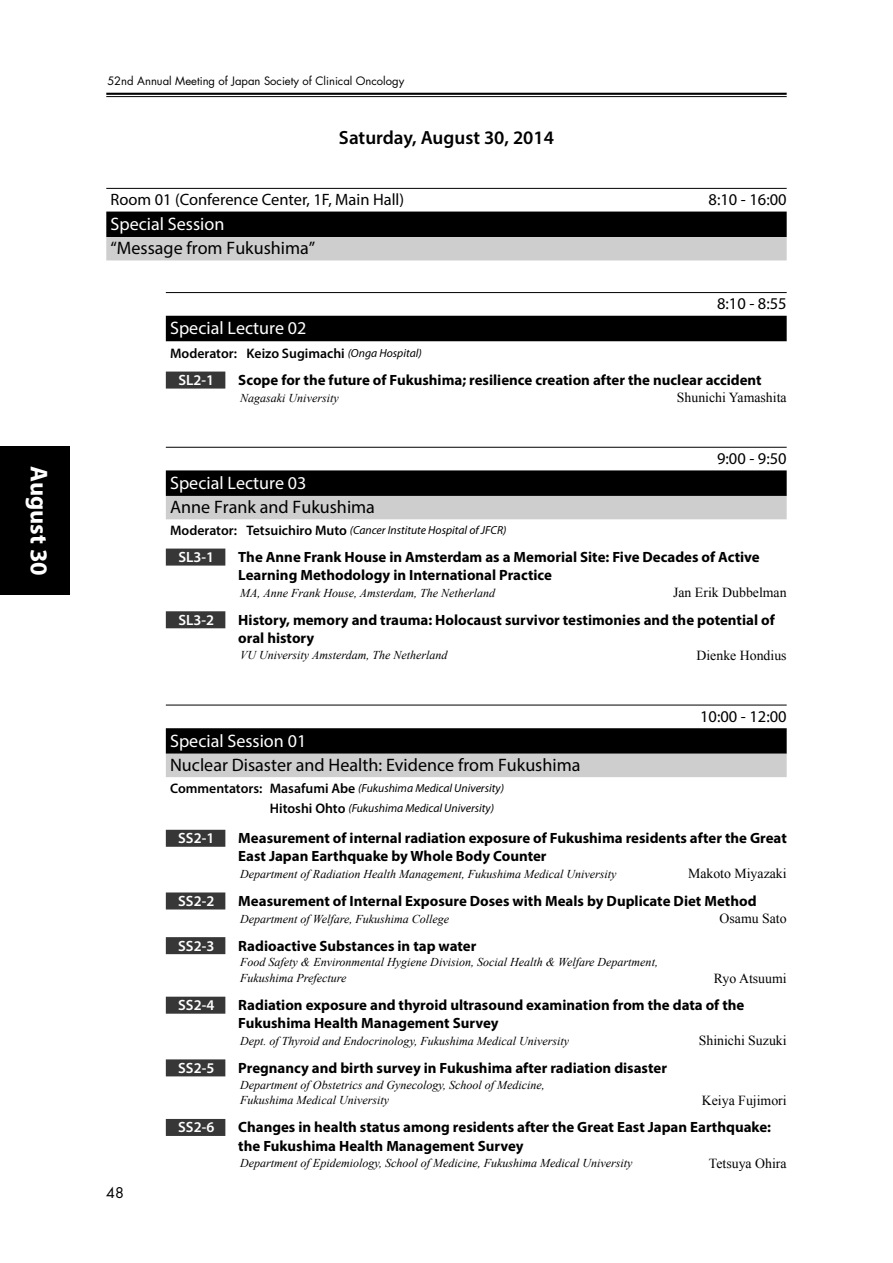
<style>
.page{position:relative;width:893px;height:1263px;background:#fff}
.page>*{position:absolute;margin:0;border:0;box-sizing:border-box;transform-origin:0 0}
.t1{font:700 24.45px "Myriad Pro";color:#fff}
.t2{font:600 19.2px "Myriad Pro";color:#000}
.t3{font:18px "Myriad Pro";color:#000}
.t4{font:18px "Myriad Pro";color:#fff}
.t5{font:16.5px "Myriad Pro";color:#000}
.t6{font:700 14.85px/18px "Myriad Pro";color:#000}
.t7{font:600 14.85px "Myriad Pro";color:#fff}
.t8{font:14.4px "Futura Std";color:#000}
.t9{font:13.8px "Times New Roman";color:#000}
.t10{font:600 13.8px "Myriad Pro";color:#000}
.t11{font:italic 12px/15.8px "Times New Roman";color:#000}
.t12{font:italic 11.7px/19.6px "Myriad Pro";color:#000}
.t13{font:11.25px "Futura Std";color:#000}
.s1{font-weight:400;font-style:italic;font-size:11.7px}
.s2{font-weight:600;font-style:normal;font-size:13.8px}
</style>
<div class="page">
<hr style="left:106px;top:93px;width:681px;height:2px;background:#000">
<hr style="left:106px;top:96px;width:681px;height:1px;background:#000">
<div style="left:0;top:446px;width:70px;height:149px;background:#000"></div>
<hr style="left:106px;top:188px;width:681px;height:1px;background:#000">
<div style="left:106px;top:212px;width:681px;height:25px;background:#000"></div>
<div style="left:106px;top:237px;width:681px;height:23px;background:#cecece"></div>
<hr style="left:166px;top:292px;width:621px;height:1px;background:#000">
<div style="left:166px;top:316px;width:621px;height:25px;background:#000"></div>
<div style="left:166px;top:372px;width:59px;height:17px;background:#373737"></div>
<hr style="left:166px;top:447px;width:621px;height:1px;background:#000">
<div style="left:166px;top:470px;width:621px;height:26px;background:#000"></div>
<div style="left:166px;top:496px;width:621px;height:23px;background:#cecece"></div>
<div style="left:166px;top:549px;width:59px;height:17px;background:#373737"></div>
<div style="left:166px;top:611px;width:59px;height:17px;background:#373737"></div>
<hr style="left:166px;top:705px;width:621px;height:1px;background:#000">
<div style="left:166px;top:728px;width:621px;height:26px;background:#000"></div>
<div style="left:166px;top:754px;width:621px;height:23px;background:#cecece"></div>
<div style="left:166px;top:830px;width:59px;height:17px;background:#373737"></div>
<div style="left:166px;top:892px;width:59px;height:17px;background:#373737"></div>
<div style="left:166px;top:937px;width:59px;height:17px;background:#373737"></div>
<div style="left:166px;top:997px;width:59px;height:17px;background:#373737"></div>
<div style="left:166px;top:1059px;width:59px;height:17px;background:#373737"></div>
<div style="left:166px;top:1119px;width:59px;height:17px;background:#373737"></div>
<h1 class="t1" style="left:55px;top:466px;width:111px;rotate:90deg">August 30</h1>
<p class="t13" style="left:107px;top:74px;width:298px">52nd Annual Meeting of Japan Society of Clinical Oncology</p>
<p class="t2" style="left:339px;top:125px;width:217px">Saturday, August 30, 2014</p>
<p class="t5" style="left:111px;top:189px;width:295px">Room 01 (Conference Center, 1F, Main Hall)</p>
<p class="t5" style="left:709px;top:189px;width:80px">8:10 - 16:00</p>
<p class="t4" style="left:111px;top:213px;width:115px">Special Session</p>
<p class="t3" style="left:111px;top:237px;width:206px">“Message from Fukushima”</p>
<p class="t5" style="left:717px;top:294px;width:71px">8:10 - 8:55</p>
<p class="t4" style="left:170px;top:317px;width:138px">Special Lecture 02</p>
<p class="t10" style="left:170px;top:345px;width:253px">Moderator: Keizo Sugimachi <span class="s1">(Onga Hospital)</span></p>
<p class="t7" style="left:178px;top:371px;width:37px">SL2-1</p>
<p class="t6" style="left:238px;top:371px;width:525px">Scope for the future of Fukushima; resilience creation after the nuclear accident</p>
<p class="t11" style="left:240px;top:389px;width:100px">Nagasaki University</p>
<p class="t9" style="left:677px;top:388px;width:111px">Shunichi Yamashita</p>
<p class="t5" style="left:717px;top:448px;width:71px">9:00 - 9:50</p>
<p class="t4" style="left:170px;top:472px;width:138px">Special Lecture 03</p>
<p class="t3" style="left:170px;top:496px;width:206px">Anne Frank and Fukushima</p>
<p class="t12" style="left:170px;top:520px;width:338px"><span class="s2">Moderator: Tetsuichiro Muto</span> (Cancer Institute Hospital of JFCR)</p>
<p class="t7" style="left:178px;top:548px;width:37px">SL3-1</p>
<p class="t6" style="left:238px;top:548px;width:523px">The Anne Frank House in Amsterdam as a Memorial Site: Five Decades of Active<br>Learning Methodology in International Practice</p>
<p class="t11" style="left:240px;top:584px;width:257px">MA, Anne Frank House, Amsterdam, The Netherland</p>
<p class="t9" style="left:673px;top:583px;width:115px">Jan Erik Dubbelman</p>
<p class="t7" style="left:178px;top:610px;width:37px">SL3-2</p>
<p class="t6" style="left:238px;top:610px;width:538px">History, memory and trauma: Holocaust survivor testimonies and the potential of oral history</p>
<p class="t11" style="left:240px;top:647px;width:209px">VU University Amsterdam, The Netherland</p>
<p class="t9" style="left:696px;top:646px;width:92px">Dienke Hondius</p>
<p class="t5" style="left:700px;top:706px;width:88px">10:00 - 12:00</p>
<p class="t4" style="left:170px;top:729px;width:138px">Special Session 01</p>
<p class="t3" style="left:170px;top:754px;width:412px">Nuclear Disaster and Health: Evidence from Fukushima</p>
<p class="t12" style="left:270px;top:778px;width:236px;text-indent:-100px"><span class="s2">Commentators: Masafumi Abe</span> (Fukushima Medical University)<br><span class="s2">Hitoshi Ohto</span> (Fukushima Medical University)</p>
<p class="t7" style="left:178px;top:829px;width:38px">SS2-1</p>
<p class="t6" style="left:238px;top:829px;width:550px">Measurement of internal radiation exposure of Fukushima residents after the Great<br>East Japan Earthquake by Whole Body Counter</p>
<p class="t11" style="left:240px;top:866px;width:378px">Department of Radiation Health Management, Fukushima Medical University</p>
<p class="t9" style="left:688px;top:864px;width:100px">Makoto Miyazaki</p>
<p class="t7" style="left:178px;top:891px;width:38px">SS2-2</p>
<p class="t6" style="left:238px;top:891px;width:520px">Measurement of Internal Exposure Doses with Meals by Duplicate Diet Method</p>
<p class="t11" style="left:240px;top:910px;width:210px">Department of Welfare, Fukushima College</p>
<p class="t9" style="left:719px;top:909px;width:69px">Osamu Sato</p>
<p class="t7" style="left:178px;top:936px;width:38px">SS2-3</p>
<p class="t6" style="left:238px;top:936px;width:240px">Radioactive Substances in tap water</p>
<p class="t11" style="left:240px;top:954px;width:419px">Food Safety &amp; Environmental Hygiene Division, Social Health &amp; Welfare Department,<br>Fukushima Prefecture</p>
<p class="t9" style="left:714px;top:969px;width:74px">Ryo Atsuumi</p>
<p class="t7" style="left:178px;top:996px;width:38px">SS2-4</p>
<p class="t6" style="left:238px;top:996px;width:508px">Radiation exposure and thyroid ultrasound examination from the data of the<br>Fukushima Health Management Survey</p>
<p class="t11" style="left:240px;top:1032px;width:330px">Dept. of Thyroid and Endocrinology, Fukushima Medical University</p>
<p class="t9" style="left:699px;top:1031px;width:89px">Shinichi Suzuki</p>
<p class="t7" style="left:178px;top:1058px;width:38px">SS2-5</p>
<p class="t6" style="left:238px;top:1058px;width:430px">Pregnancy and birth survey in Fukushima after radiation disaster</p>
<p class="t11" style="left:240px;top:1076px;width:306px">Department of Obstetrics and Gynecology, School of Medicine,<br>Fukushima Medical University</p>
<p class="t9" style="left:702px;top:1091px;width:86px">Keiya Fujimori</p>
<p class="t8" style="left:106px;top:1184px;width:19px">48</p>
<p class="t7" style="left:178px;top:1118px;width:38px">SS2-6</p>
<p class="t6" style="left:238px;top:1118px;width:534px">Changes in health status among residents after the Great East Japan Earthquake: the Fukushima Health Management Survey</p>
<p class="t11" style="left:240px;top:1155px;width:394px">Department of Epidemiology, School of Medicine, Fukushima Medical University</p>
<p class="t9" style="left:709px;top:1154px;width:79px">Tetsuya Ohira</p>
</div>
